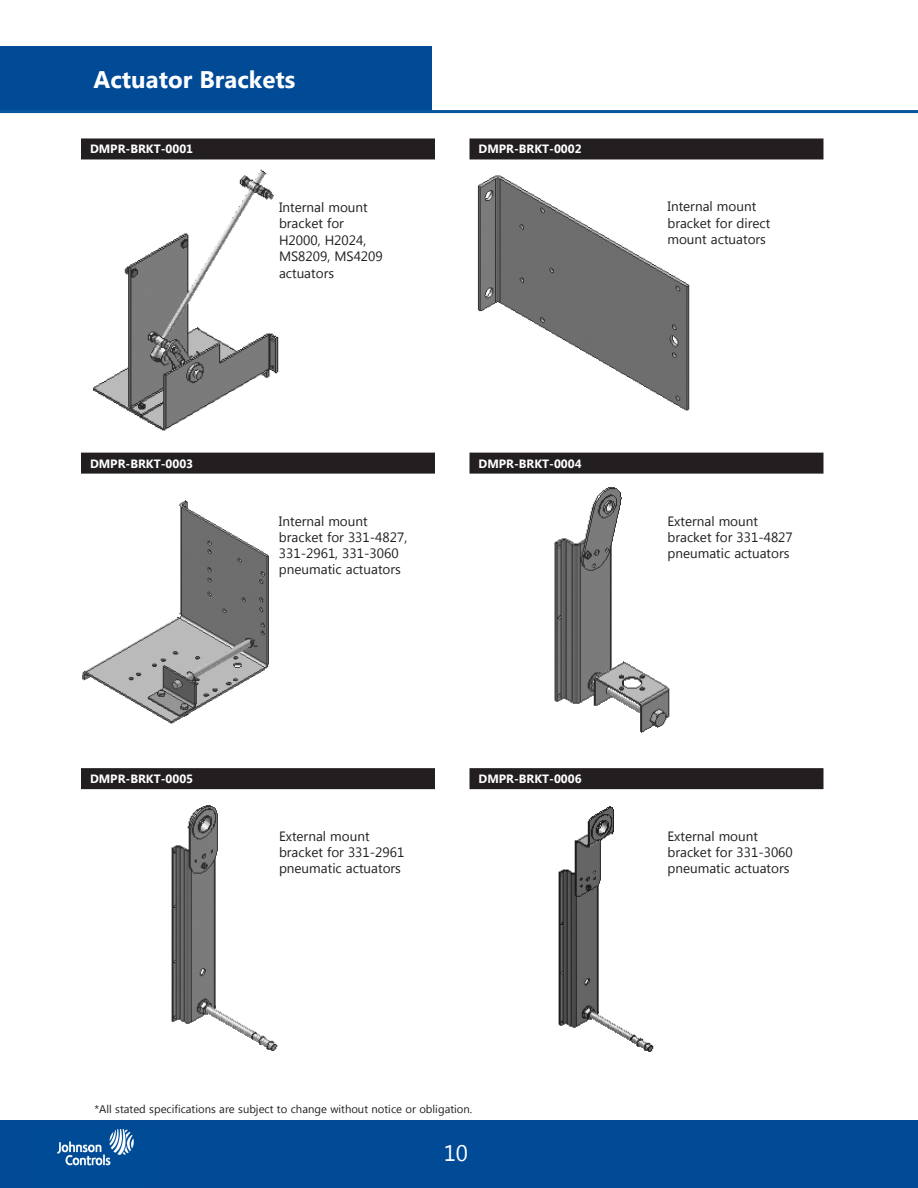
<style>
.page{position:relative;width:918px;height:1188px;background:#fff}
.page>*{position:absolute;margin:0;border:0;box-sizing:border-box;transform-origin:0 0}
._1-Page_Heads{font:700 24px "Segoe UI";color:#fff}
.t1{font:22.5px "Segoe UI";color:#fff}
._2-Part_Name{font:13.5px/16.2px "Segoe UI";color:#231f20}
._2-Part_body{font:13.5px/16.5px "Segoe UI";color:#231f20}
._2-Part_Name-2{font:700 12px "Segoe UI";color:#fff}
.t2{font:11.25px "Segoe UI";color:#231f20}
</style>
<div class="page">
<hr style="left:0;top:1120px;width:459px;height:1px;background:#231f20">
<div style="left:0;top:1121px;width:918px;height:67px;background:#004a96"></div>
<img style="left:57px;top:1130px;width:77px;height:36px">
<div style="left:0;top:46px;width:432px;height:66px;background:#004a96"></div>
<img style="left:93px;top:169px;width:186px;height:262px">
<img style="left:477px;top:175px;width:213px;height:236px">
<img style="left:82px;top:500px;width:187px;height:224px">
<img style="left:554px;top:487px;width:116px;height:246px">
<img style="left:82px;top:789px;width:302px;height:262px">
<img style="left:558px;top:806px;width:96px;height:246px">
<div style="left:81px;top:138px;width:354px;height:21px;background:#231f20"></div>
<div style="left:470px;top:138px;width:354px;height:21px;background:#231f20"></div>
<div style="left:81px;top:453px;width:354px;height:21px;background:#231f20"></div>
<div style="left:470px;top:453px;width:354px;height:21px;background:#231f20"></div>
<div style="left:81px;top:768px;width:354px;height:21px;background:#231f20"></div>
<div style="left:470px;top:768px;width:354px;height:21px;background:#231f20"></div>
<hr style="left:0;top:110px;width:918px;height:3px;background:#07579e">
<p class="_1-Page_Heads" style="left:94px;top:62px;width:203px">Actuator Brackets</p>
<p class="_2-Part_Name-2" style="left:90px;top:141px;width:105px">DMPR-BRKT-0001</p>
<p class="_2-Part_Name-2" style="left:478px;top:141px;width:105px">DMPR-BRKT-0002</p>
<p class="_2-Part_body" style="left:279px;top:198px;width:105px">Internal mount bracket for<br>H2000, H2024,<br>MS8209, MS4209 actuators</p>
<p class="_2-Part_Name" style="left:667px;top:198px;width:104px">Internal mount bracket for direct mount actuators</p>
<p class="_2-Part_Name-2" style="left:90px;top:455px;width:105px">DMPR-BRKT-0003</p>
<p class="_2-Part_Name-2" style="left:478px;top:455px;width:105px">DMPR-BRKT-0004</p>
<p class="_2-Part_Name" style="left:279px;top:512px;width:130px">Internal mount bracket for 331-4827,<br>331-2961, 331-3060 pneumatic actuators</p>
<p class="_2-Part_Name" style="left:668px;top:512px;width:127px">External mount bracket for 331-4827 pneumatic actuators</p>
<p class="_2-Part_Name-2" style="left:90px;top:770px;width:105px">DMPR-BRKT-0005</p>
<p class="_2-Part_Name-2" style="left:478px;top:770px;width:105px">DMPR-BRKT-0006</p>
<p class="_2-Part_Name" style="left:279px;top:828px;width:127px">External mount bracket for 331-2961 pneumatic actuators</p>
<p class="_2-Part_Name" style="left:668px;top:828px;width:127px">External mount bracket for 331-3060 pneumatic actuators</p>
<p class="t2" style="left:94px;top:1101px;width:379px">*All stated specifications are subject to change without notice or obligation.</p>
<h2 class="t1" style="left:444px;top:1137px;width:26px">10</h2>
</div>
